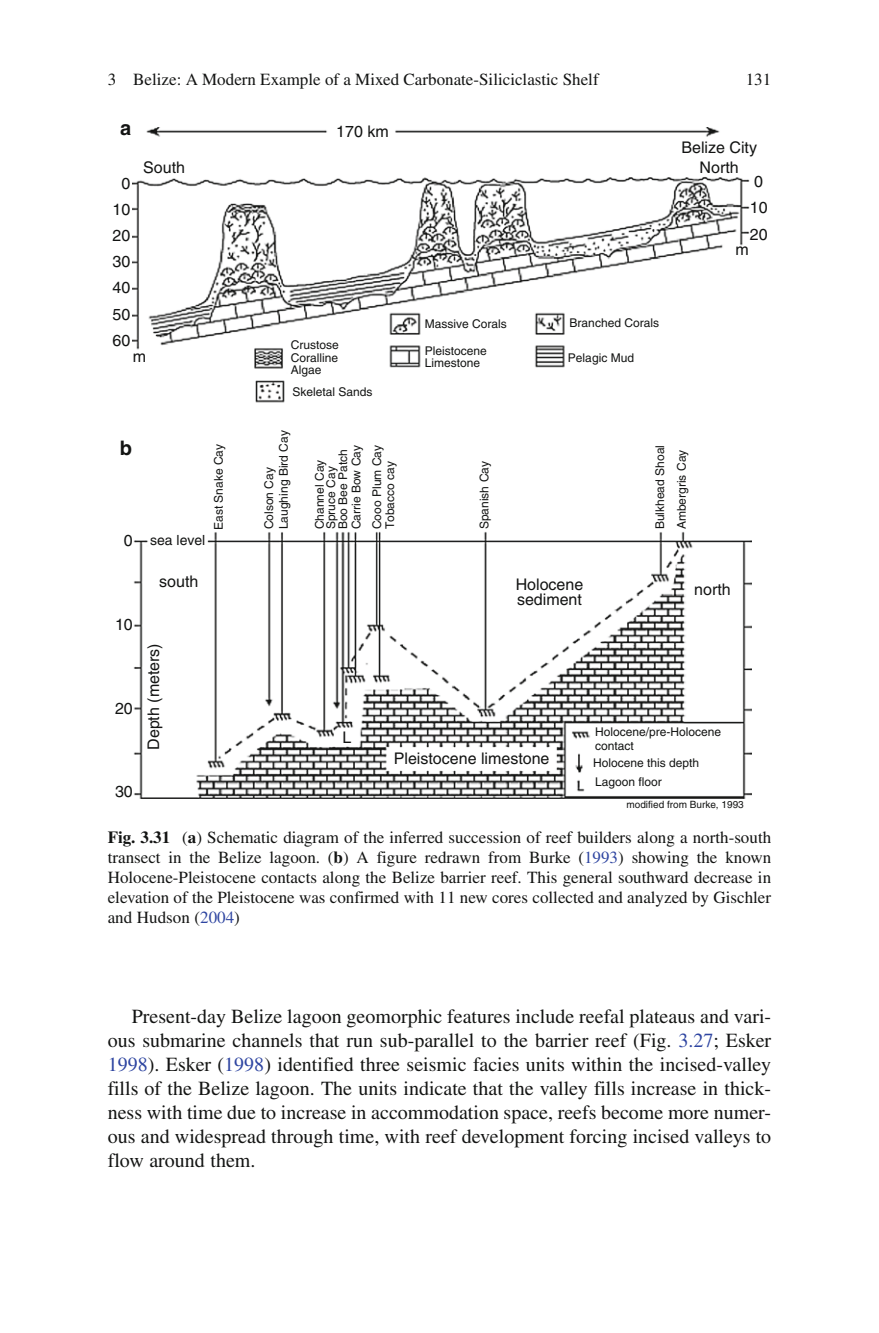
<style>
.page{position:relative;width:879px;height:1333px;background:#fff}
.page>*{position:absolute;margin:0;border:0;box-sizing:border-box;transform-origin:0 0}
.t1{font:20px/24px "Times";color:#131413;text-align:justify}
.t2{font:700 20px "Helvetica";color:#131413}
.t3{font:17px/20px "Times";color:#131413;text-align:justify}
.t4{font:16px/26.2px "Helvetica";color:#131413}
.t5{font:14px "Helvetica";color:#131413}
.t6{font:12px/12.4px "Helvetica";color:#131413}
.t7{font:10px "Helvetica";color:#131413}
.s1{font-weight:700}
.s2{color:#2e45a1}
</style>
<div class="page">
<img style="left:132px;top:127px;width:620px;height:671px">
<p class="t3" style="left:108px;top:70px;width:492px">3 Belize: A Modern Example of a Mixed Carbonate-Siliciclastic Shelf</p>
<p class="t3" style="left:746px;top:70px;width:27px">131</p>
<p class="t2" style="left:120px;top:115px;width:13px">a</p>
<p class="t4" style="left:121px;top:170px;width:10px">0</p>
<p class="t4" style="left:113px;top:196px;width:19px;text-align:justify">10<br>20<br>30<br>40<br>50<br>60</p>
<p class="t4" style="left:143px;top:154px;width:43px">South</p>
<p class="t4" style="left:133px;top:343px;width:15px">m</p>
<p class="t2" style="left:120px;top:436px;width:14px">b</p>
<p class="t4" style="left:124px;top:527px;width:10px">0</p>
<p class="t4" style="left:115px;top:611px;width:19px">10</p>
<p class="t4" style="left:115px;top:695px;width:19px">20</p>
<p class="t4" style="left:115px;top:778px;width:19px">30</p>
<p class="t5" style="left:150px;top:532px;width:57px">sea level</p>
<p class="t6" style="left:212px;top:530px;width:88px;rotate:-90deg">East Snake Cay</p>
<p class="t4" style="left:159px;top:568px;width:41px">south</p>
<p class="t4" style="left:140px;top:750px;width:108px;rotate:-90deg">Depth (meters)</p>
<p class="t4" style="left:336px;top:118px;width:54px">170 km</p>
<p class="t6" style="left:291px;top:339px;width:50px;text-align:justify">Crustose Coralline Algae</p>
<p class="t6" style="left:292px;top:385px;width:82px">Skeletal Sands</p>
<p class="t4" style="left:681px;top:138px;width:77px;line-height:19.2px;text-align:center">Belize City<br>North</p>
<p class="t4" style="left:750px;top:168px;width:19px">0<br>10<br>20</p>
<p class="t4" style="left:735px;top:236px;width:15px">m</p>
<p class="t6" style="left:425px;top:317px;width:84px">Massive Corals</p>
<p class="t6" style="left:569px;top:317px;width:91px">Branched Corals</p>
<p class="t6" style="left:568px;top:351px;width:68px">Pelagic Mud</p>
<p class="t6" style="left:425px;top:344px;width:64px">Pleistocene<br>Limestone</p>
<p class="t6" style="left:261px;top:529px;width:100px;line-height:14.6px;rotate:-90deg">Colson Cay<br>Laughing Bird Cay</p>
<p class="t6" style="left:314px;top:529px;width:82px;line-height:11.8px;rotate:-90deg">Channel Cay<br>Spruce Cay<br>Boo Bee Patch</p>
<p class="t6" style="left:346px;top:529px;width:86px;line-height:20.6px;rotate:-90deg">Carrie Bow Cay<br>Cooo Plum Cay</p>
<p class="t6" style="left:384px;top:529px;width:70px;rotate:-90deg">Tobacco cay</p>
<p class="t6" style="left:478px;top:529px;width:70px;rotate:-90deg">Spanish Cay</p>
<p class="t6" style="left:649px;top:529px;width:86px;line-height:21.6px;rotate:-90deg">Bulkhead Shoal<br>Ambergris Cay</p>
<p class="t4" style="left:516px;top:577px;width:69px;line-height:14.4px">Holocene sediment</p>
<p class="t4" style="left:694px;top:576px;width:38px">north</p>
<p class="t4" style="left:342px;top:724px;width:10px">L</p>
<p class="t4" style="left:394px;top:745px;width:157px">Pleistocene limestone</p>
<p class="t6" style="left:595px;top:724px;width:128px;line-height:14.4px">Holocene/pre-Holocene contact</p>
<p class="t6" style="left:593px;top:753px;width:108px;line-height:19px">Holocene this depth<br>Lagoon floor</p>
<p class="t7" style="left:626px;top:798px;width:119px">modified from Burke, 1993</p>
<p class="t3" style="left:108px;top:827px;width:665px"><span class="s1">Fig. 3.31</span> (<span class="s1">a</span>) Schematic diagram of the inferred succession of reef builders along a north-south transect in the Belize lagoon. (<span class="s1">b</span>) A figure redrawn from Burke (<span class="s2">1993</span>) showing the known Holocene-Pleistocene contacts along the Belize barrier reef. This general southward decrease in elevation of the Pleistocene was confirmed with 11 new cores collected and analyzed by Gischler and Hudson (<span class="s2">2004</span>)</p>
<p class="t1" style="left:108px;top:1004px;width:665px;text-indent:24px">Present-day Belize lagoon geomorphic features include reefal plateaus and vari&shy;ous submarine channels that run sub-parallel to the barrier reef (Fig. <span class="s2">3.27</span>; Esker <span class="s2">1998</span>). Esker (<span class="s2">1998</span>) identified three seismic facies units within the incised-valley fills of the Belize lagoon. The units indicate that the valley fills increase in thick&shy;ness with time due to increase in accommodation space, reefs become more numer&shy;ous and widespread through time, with reef development forcing incised valleys to flow around them.</p>
</div>
